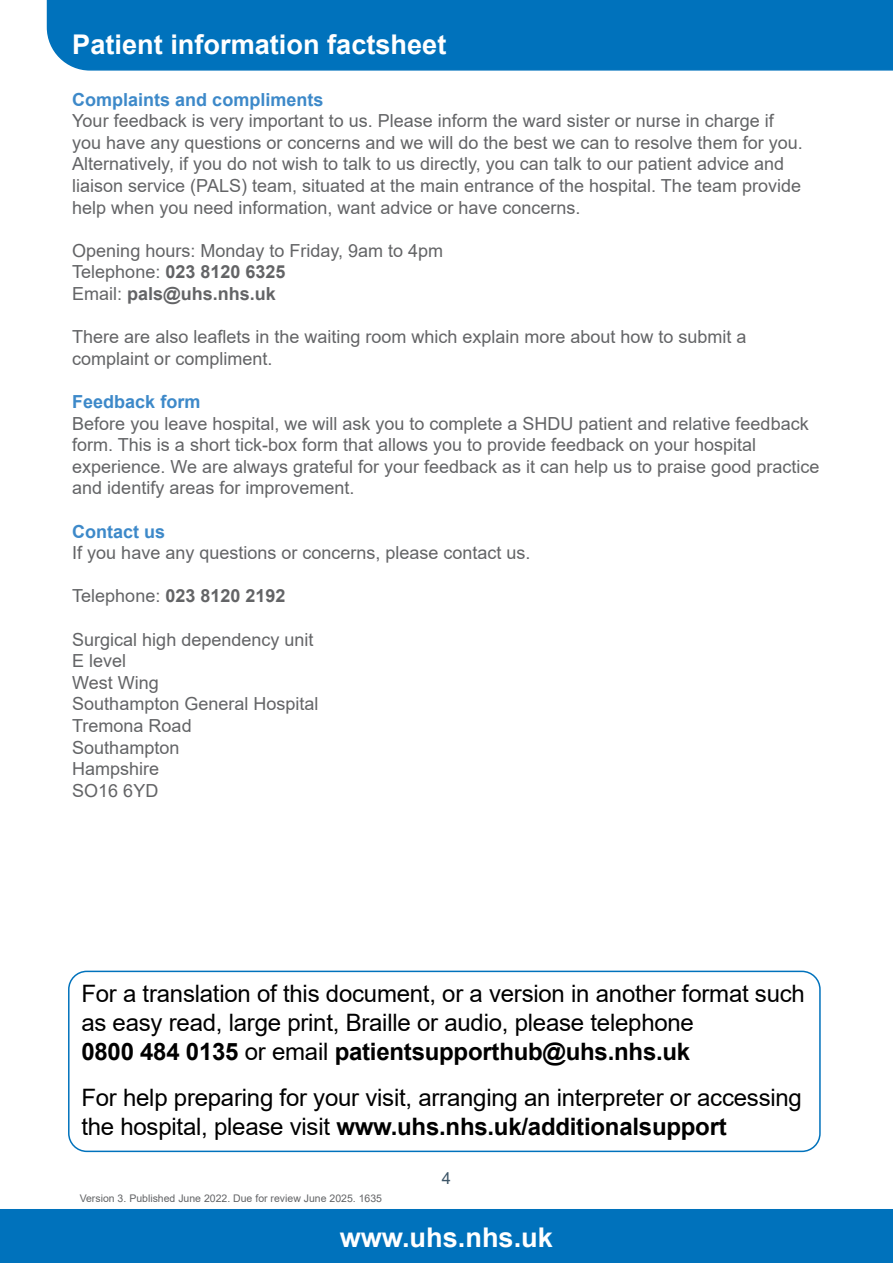
<style>
.page{position:relative;width:893px;height:1263px;background:#fff}
.page>*{position:absolute;margin:0;border:0;box-sizing:border-box;transform-origin:0 0}
.t1{font:700 27.15px "Arial";color:#fff}
.t2{font:24px/28.8px "Arial";letter-spacing:-.01em;color:#000}
.t3{font:18px/21.6px "Arial";color:#636466}
.t4{font:700 18px "Arial";color:#3d89c9}
.t5{font:700 18px "Arial";color:#636466}
.t6{font:16.5px "Arial";color:#3d5567}
.t7{font:10.5px "Arial";color:#636466}
.s1{font-weight:700}
.s2{font-weight:400}
</style>
<div class="page">
<div style="left:0;top:1209px;width:893px;height:54px;background:#0072bc"></div>
<div style="left:46px;top:0;width:847px;height:71px;background:#0072bc"></div>
<div style="left:68px;top:971px;width:753px;height:181px;border:2px solid #0072bc;border-radius:18px"></div>
<h1 class="t1" style="left:72px;top:25px;width:376px">Patient information factsheet</h1>
<p class="t4" style="left:72px;top:87px;width:253px">Complaints and compliments</p>
<p class="t3" style="left:72px;top:110px;width:732px">Your feedback is very important to us. Please inform the ward sister or nurse in charge if you have any questions or concerns and we will do the best we can to resolve them for you.<br>Alternatively, if you do not wish to talk to us directly, you can talk to our patient advice and liaison service (PALS) team, situated at the main entrance of the hospital. The team provide help when you need information, want advice or have concerns.</p>
<p class="t3" style="left:72px;top:240px;width:372px">Opening hours: Monday to Friday, 9am to 4pm<br>Telephone: <span class="s1">023 8120 6325<br></span>Email: <span class="s1">pals@uhs.nhs.uk</span></p>
<p class="t3" style="left:72px;top:326px;width:676px">There are also leaflets in the waiting room which explain more about how to submit a complaint or compliment.</p>
<p class="t4" style="left:72px;top:389px;width:130px">Feedback form</p>
<p class="t3" style="left:72px;top:412px;width:749px">Before you leave hospital, we will ask you to complete a SHDU patient and relative feedback form. This is a short tick-box form that allows you to provide feedback on your hospital experience. We are always grateful for your feedback as it can help us to praise good practice and identify areas for improvement.</p>
<p class="t4" style="left:72px;top:519px;width:95px">Contact us</p>
<p class="t3" style="left:72px;top:542px;width:460px">If you have any questions or concerns, please contact us.</p>
<p class="t5" style="left:72px;top:583px;width:215px"><span class="s2">Telephone:</span> 023 8120 2192</p>
<p class="t3" style="left:72px;top:628px;width:248px">Surgical high dependency unit<br>E level<br>West Wing<br>Southampton General Hospital<br>Tremona Road<br>Southampton<br>Hampshire<br>SO16 6YD</p>
<h2 class="t2" style="left:81px;top:979px;width:725px">For a translation of this document, or a version in another format such as easy read, large print, Braille or audio, please telephone<br><span class="s1">0800 484 0135</span> or email <span class="s1">patientsupporthub@uhs.nhs.uk</span></h2>
<h2 class="t2" style="left:81px;top:1083px;width:722px">For help preparing for your visit, arranging an interpreter or accessing the hospital, please visit <span class="s1">www.uhs.nhs.uk/additionalsupport</span></h2>
<p class="t6" style="left:442px;top:1166px;width:11px">4</p>
<p class="t7" style="left:80px;top:1190px;width:304px">Version 3. Published June 2022. Due for review June 2025. 1635</p>
<h1 class="t1" style="left:340px;top:1218px;width:215px">www.uhs.nhs.uk</h1>
</div>
